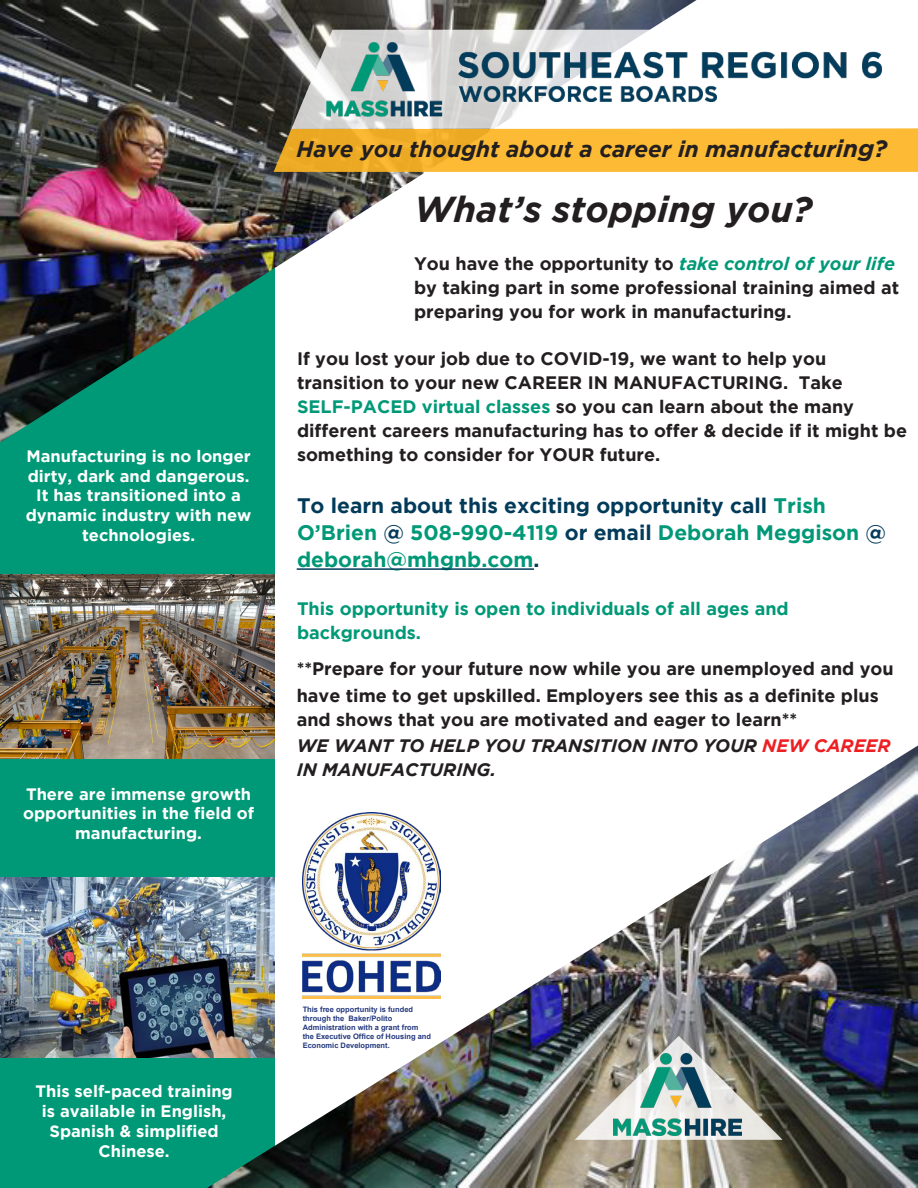
<style>
.page{position:relative;width:918px;height:1188px;background:#fff}
.page>*{position:absolute;margin:0;border:0;box-sizing:border-box;transform-origin:0 0}
.t1{font:italic 700 36px "Gotham";color:#231f20}
.t2{font:italic 700 22.5px "Gotham";color:#231f20}
.t3{font:700 21px/27px "Gotham";color:#023b5a}
.t4{font:700 18px/24px "Gotham";color:#231f20}
.t5{font:700 18px/24px "Gotham";color:#097}
.t6{font:italic 700 18px/24px "Gotham";color:#231f20}
.t7{font:700 16.5px/19.8px "Gotham";color:#fff;text-align:center}
.t8{font:700 7.5px/9px "Arial";color:#24397e}
.s1{font-size:24px}
.s2{font-style:italic;color:#097}
.s3{color:#097}
.s4{color:#033b59}
.s5{color:#009877}
.s6{color:#ee1f23}
</style>
<div class="page">
<div style="left:0;top:0;width:275px;height:1188px;background:#097"></div>
<img style="left:0;top:0;width:697px;height:442px">
<svg style="left:274px;top:128px;width:644px;height:44px;background:#f5b431"></svg>
<svg style="left:291px;top:30px;width:627px;height:99px"></svg>
<img style="left:326px;top:42px;width:559px;height:74px">
<img style="left:207px;top:746px;width:711px;height:442px">
<svg style="left:575px;top:1036px;width:208px;height:104px;background:#8e8c81"></svg>
<img style="left:613px;top:1054px;width:129px;height:81px">
<img style="left:302px;top:812px;width:138px;height:187px">
<img style="left:0;top:574px;width:274px;height:184px">
<img style="left:0;top:878px;width:274px;height:179px">
<hr style="left:297px;top:568px;width:237px;height:2px;background:#023b5a">
<p class="t7" style="left:26px;top:447px;width:227px">Manufacturing is no longer dirty, dark and dangerous.<br>It has transitioned into a dynamic industry with new technologies.</p>
<p class="t7" style="left:23px;top:785px;width:232px">There are immense growth opportunities in the field of manufacturing.</p>
<p class="t2" style="left:296px;top:141px;width:592px">Have you thought about a career in manufactur<span class="s1">ing?</span></p>
<h1 class="t1" style="left:414px;top:196px;width:400px">What’s stopping you?</h1>
<p class="t4" style="left:414px;top:253px;width:487px">You have the opportunity to <span class="s2">take control of your life </span>by taking part in some professional training aimed at preparing you for work in manufacturing.</p>
<p class="t4" style="left:297px;top:348px;width:612px">If you lost your job due to COVID-19, we want to help you transition to your new CAREER IN MANUFACTURING. Take <span class="s3">SELF-PACED virtual classes</span> so you can learn about the many different careers manufacturing has to offer &amp; decide if it might be something to consider for YOUR future.</p>
<p class="t3" style="left:297px;top:493px;width:591px">To learn about this exciting opportunity call <span class="s3">Trish<br>O’Brien</span> @ <span class="s3">508-990-4119</span> <span class="s4">or email</span> <span class="s5">Deborah Meggison</span> <span class="s4">@ </span><span class="s5">deborah@mhgnb.com</span><span class="s4">.</span></p>
<p class="t5" style="left:297px;top:598px;width:493px">This opportunity is open to individuals of all ages and backgrounds.</p>
<p class="t4" style="left:297px;top:658px;width:599px">**Prepare for your future now while you are unemployed and you</p>
<p class="t4" style="left:297px;top:683px;width:584px">have time to get upskilled. Employers see this as a definite plus and shows that you are motivated and eager to learn**</p>
<p class="t6" style="left:297px;top:735px;width:596px">WE WANT TO HELP YOU TRANSITION INTO YOUR <span class="s6">NEW CAREER<br></span>IN MANUFACTURING.</p>
<p class="t7" style="left:35px;top:1083px;width:199px">This self-paced training is available in English,<br>Spanish &amp; simplified<br>Chinese.</p>
<p class="t8" style="left:303px;top:1006px;width:130px">This free opportunity is funded through the Baker/Polito<br>Administration with a grant from the Executive Office of Housing and<br>Economic Development.</p>
</div>
